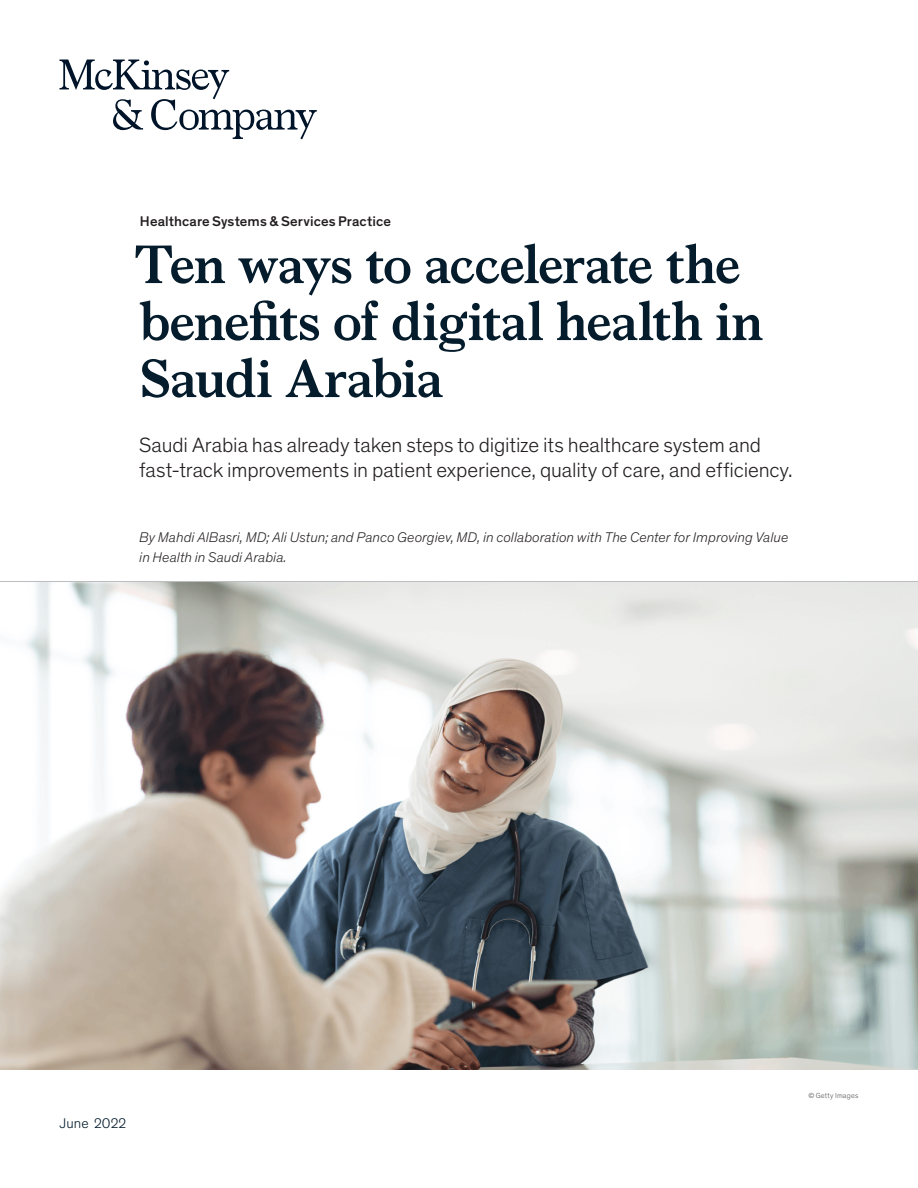
<style>
.page{position:relative;width:918px;height:1188px;background:#fff}
.page>*{position:absolute;margin:0;border:0;box-sizing:border-box;transform-origin:0 0}
.Title_of_article-dee{font:700 54px/57px "Bower";letter-spacing:-.015em;color:#051c2c}
.Standfirst-Dek_Thein{font:300 21px/25.5px "Theinhardt Pan";letter-spacing:-.005em;color:#231f20}
.Author_byline{font:italic 300 14.25px/19.5px "Theinhardt Pan";letter-spacing:.005em;color:#231f20}
.Eyebrow{font:500 14.25px "Theinhardt Pan";letter-spacing:.005em;color:#231f20}
.Cover_date_-_Deep_bl{font:300 14.25px "Theinhardt Pan";letter-spacing:.005em;color:#051c2c}
.Art_Photo_credit{font:300 7.5px "Theinhardt Pan";letter-spacing:.025em;color:#57585a}
</style>
<div class="page">
<img style="left:0;top:582px;width:918px;height:487px">
<svg style="left:60px;top:60px;width:257px;height:79px"></svg>
<p class="Eyebrow" style="left:140px;top:211px;width:253px">Healthcare Systems &amp; Services Practice</p>
<p class="Title_of_article-dee" style="left:134px;top:232px;width:630px">Ten ways to accelerate the benefits of digital health in<br>Saudi Arabia</p>
<p class="Standfirst-Dek_Thein" style="left:139px;top:431px;width:655px">Saudi Arabia has already taken steps to digitize its healthcare system and fast-track improvements in patient experience, quality of care, and efficiency.</p>
<p class="Author_byline" style="left:139px;top:527px;width:651px">By Mahdi AlBasri, MD; Ali Ustun; and Panco Georgiev, MD, in collaboration with The Center for Improving Value in Health in Saudi Arabia.</p>
<p class="Cover_date_-_Deep_bl" style="left:60px;top:1114px;width:68px">June 2022</p>
<p class="Art_Photo_credit" style="left:808px;top:1090px;width:52px">© Getty Images</p>
</div>
